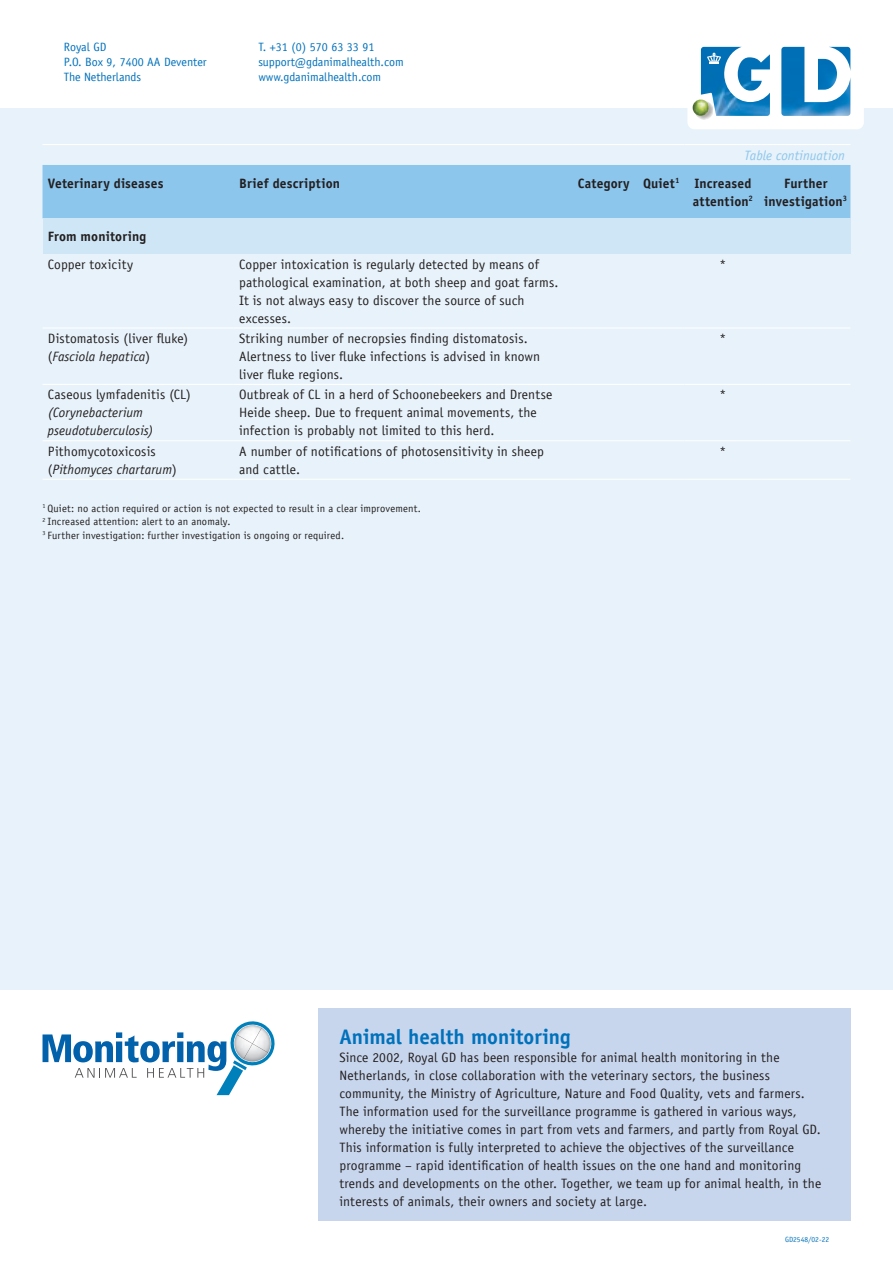
<style>
.page{position:relative;width:893px;height:1263px;background:#fff}
.page>*{position:absolute;margin:0;border:0;box-sizing:border-box;transform-origin:0 0}
.t1{font:700 21px "Officina Sans Std";color:#0071bb}
.t2{font:13.5px/18px "Officina Sans Std";letter-spacing:.01em;color:#231f20}
.t3{font:700 13.5px/18px "Officina Sans Std";letter-spacing:.015em;color:#231f20;text-align:right}
.t4{font:italic 13.5px/18px "Officina Sans Std";letter-spacing:.005em;color:#231f20}
.t5{font:italic 13.5px "Officina Sans Std";letter-spacing:.005em;color:#8cc6ec}
.t6{font:12px/15px "Officina Sans Std";color:#0071bb}
.t7{font:10.5px/13.5px "Officina Sans Std";letter-spacing:.02em;color:#231f20}
.t8{font:7.5px "Officina Sans Std";color:#0071bb}
.s1{font-style:italic}
</style>
<div class="page">
<div style="left:0;top:108px;width:893px;height:1112px;background:#e7f2fa"></div>
<div style="left:0;top:990px;width:893px;height:270px;background:#fff"></div>
<div style="left:687px;top:33px;width:177px;height:96px;background:#fff;border-radius:7px"></div>
<img style="left:701px;top:47px;width:149px;height:69px">
<img style="left:695px;top:101px;width:18px;height:19px">
<img style="left:693px;top:99px;width:16px;height:17px;border-radius:8px">
<svg style="left:707px;top:53px;width:14px;height:11px"></svg>
<div style="left:318px;top:1008px;width:532px;height:212px;background:#c7d6ed"></div>
<svg style="left:43px;top:1021px;width:232px;height:74px"></svg>
<div style="left:43px;top:165px;width:807px;height:53px;background:#8cc6ec"></div>
<div style="left:43px;top:218px;width:807px;height:36px;background:#cfe6f6"></div>
<hr style="left:43px;top:479px;width:191px;height:1px;background:#fff">
<hr style="left:234px;top:479px;width:336px;height:1px;background:#fff">
<hr style="left:570px;top:479px;width:68px;height:1px;background:#fff">
<hr style="left:638px;top:479px;width:47px;height:1px;background:#fff">
<hr style="left:685px;top:479px;width:76px;height:1px;background:#fff">
<hr style="left:761px;top:479px;width:89px;height:1px;background:#fff">
<hr style="left:43px;top:144px;width:191px;height:1px;background:#fff">
<hr style="left:234px;top:144px;width:336px;height:1px;background:#fff">
<hr style="left:570px;top:144px;width:68px;height:1px;background:#fff">
<hr style="left:638px;top:144px;width:47px;height:1px;background:#fff">
<hr style="left:685px;top:144px;width:76px;height:1px;background:#fff">
<hr style="left:761px;top:144px;width:89px;height:1px;background:#fff">
<hr style="left:43px;top:327px;width:191px;height:2px;background:#fff">
<hr style="left:234px;top:327px;width:336px;height:2px;background:#fff">
<hr style="left:570px;top:327px;width:68px;height:2px;background:#fff">
<hr style="left:638px;top:327px;width:47px;height:2px;background:#fff">
<hr style="left:685px;top:327px;width:76px;height:2px;background:#fff">
<hr style="left:761px;top:327px;width:89px;height:2px;background:#fff">
<hr style="left:43px;top:384px;width:191px;height:1px;background:#fff">
<hr style="left:234px;top:384px;width:336px;height:1px;background:#fff">
<hr style="left:570px;top:384px;width:68px;height:1px;background:#fff">
<hr style="left:638px;top:384px;width:47px;height:1px;background:#fff">
<hr style="left:685px;top:384px;width:76px;height:1px;background:#fff">
<hr style="left:761px;top:384px;width:89px;height:1px;background:#fff">
<hr style="left:43px;top:440px;width:191px;height:1px;background:#fff">
<hr style="left:234px;top:440px;width:336px;height:1px;background:#fff">
<hr style="left:570px;top:440px;width:68px;height:1px;background:#fff">
<hr style="left:638px;top:440px;width:47px;height:1px;background:#fff">
<hr style="left:685px;top:440px;width:76px;height:1px;background:#fff">
<hr style="left:761px;top:440px;width:89px;height:1px;background:#fff">
<p class="t6" style="left:64px;top:40px;width:144px">Royal GD<br>P.O. Box 9, 7400 AA Deventer<br>The Netherlands</p>
<p class="t6" style="left:258px;top:40px;width:147px">T. +31 (0) 570 63 33 91 support@gdanimalhealth.com www.gdanimalhealth.com</p>
<p class="t5" style="left:745px;top:147px;width:102px">Table continuation</p>
<p class="t3" style="left:48px;top:174px;width:117px">Veterinary diseases</p>
<p class="t3" style="left:239px;top:174px;width:102px">Brief description</p>
<p class="t3" style="left:578px;top:174px;width:177px">Category Quiet<sup>1</sup> Increased attention<sup>2</sup></p>
<p class="t3" style="left:764px;top:174px;width:85px;text-align:center">Further investigation<sup>3</sup></p>
<p class="t3" style="left:48px;top:227px;width:100px">From monitoring</p>
<p class="t2" style="left:48px;top:255px;width:87px">Copper toxicity</p>
<p class="t2" style="left:239px;top:255px;width:321px">Copper intoxication is regularly detected by means of pathological examination, at both sheep and goat farms.<br>It is not always easy to discover the source of such excesses.</p>
<p class="t2" style="left:719px;top:255px;width:8px">*</p>
<p class="t2" style="left:48px;top:329px;width:142px">Distomatosis (liver fluke) (<span class="s1">Fasciola hepatica</span>)</p>
<p class="t2" style="left:239px;top:329px;width:303px">Striking number of necropsies finding distomatosis.<br>Alertness to liver fluke infections is advised in known liver fluke regions.</p>
<p class="t2" style="left:719px;top:329px;width:8px">*</p>
<p class="t2" style="left:48px;top:386px;width:145px">Caseous lymfadenitis (CL)</p>
<p class="t4" style="left:48px;top:404px;width:107px">(Corynebacterium pseudotuberculosis)</p>
<p class="t2" style="left:239px;top:386px;width:315px">Outbreak of CL in a herd of Schoonebeekers and Drentse<br>Heide sheep. Due to frequent animal movements, the infection is probably not limited to this herd.</p>
<p class="t2" style="left:719px;top:386px;width:8px">*</p>
<p class="t2" style="left:48px;top:442px;width:130px">Pithomycotoxicosis (<span class="s1">Pithomyces chartarum</span>)</p>
<p class="t2" style="left:239px;top:442px;width:306px">A number of notifications of photosensitivity in sheep and cattle.</p>
<p class="t2" style="left:719px;top:442px;width:8px">*</p>
<p class="t7" style="left:43px;top:501px;width:380px"><sup>1</sup> Quiet: no action required or action is not expected to result in a clear improvement.<br><sup>2</sup> Increased attention: alert to an anomaly.<br><sup>3</sup> Further investigation: further investigation is ongoing or required.</p>
<h1 class="t1" style="left:339px;top:1024px;width:233px">Animal health monitoring</h1>
<p class="t2" style="left:339px;top:1048px;width:483px">Since 2002, Royal GD has been responsible for animal health monitoring in the Netherlands, in close collaboration with the veterinary sectors, the business community, the Ministry of Agriculture, Nature and Food Quality, vets and farmers.<br>The information used for the surveillance programme is gathered in various ways, whereby the initiative comes in part from vets and farmers, and partly from Royal GD.<br>This information is fully interpreted to achieve the objectives of the surveillance programme – rapid identification of health issues on the one hand and monitoring trends and developments on the other. Together, we team up for animal health, in the interests of animals, their owners and society at large.</p>
<p class="t8" style="left:785px;top:1235px;width:46px">GD2548/02-22</p>
</div>
